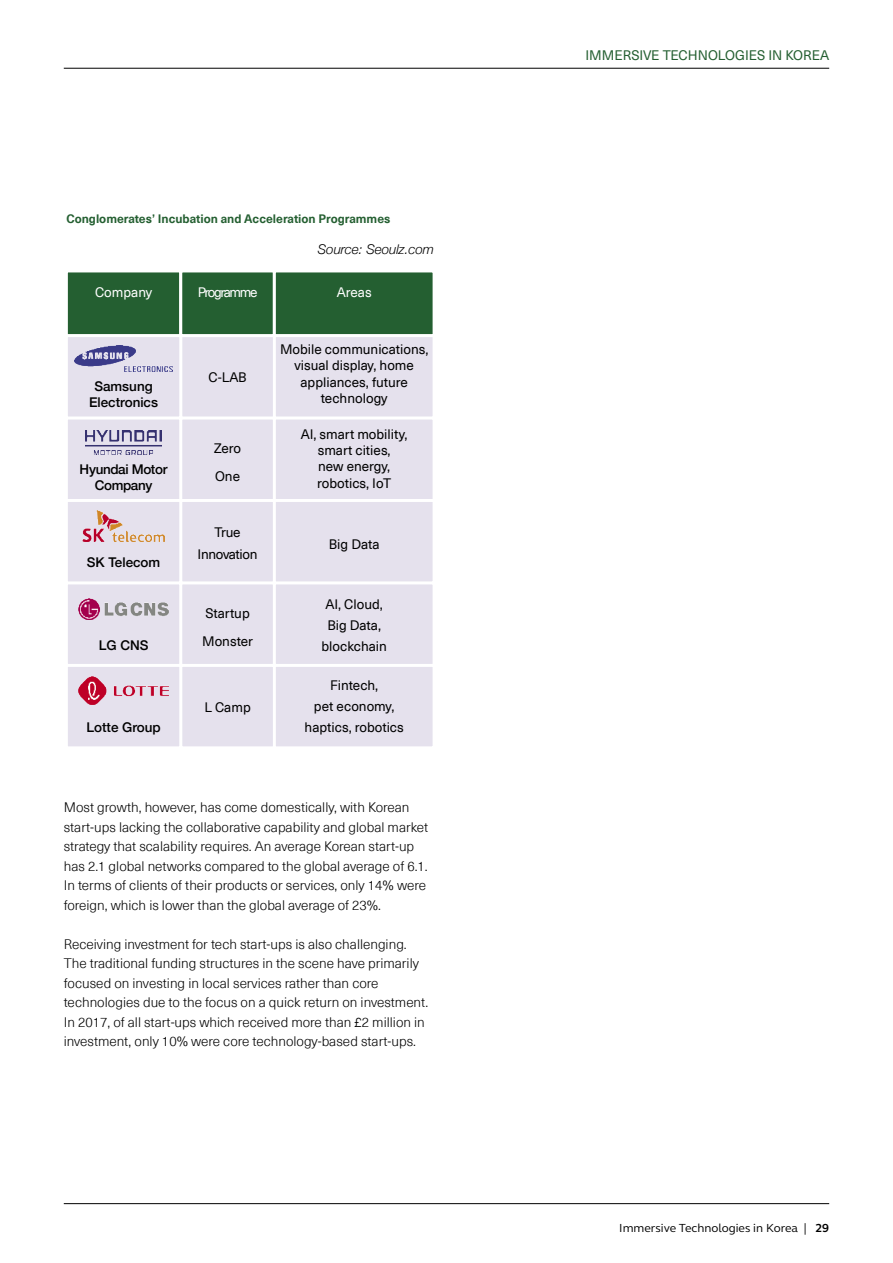
<style>
.page{position:relative;width:893px;height:1263px;background:#fff}
.page>*{position:absolute;margin:0;border:0;box-sizing:border-box;transform-origin:0 0}
.t1{font:300 13.5px/19.5px "Neue Haas Unica Pro";color:#000}
.t2{font:13.5px/16.4px "Neue Haas Unica Pro";color:#000;text-align:center}
.t3{font:500 13.5px/16.4px "Helvetica Neue";color:#000;text-align:center}
.t4{font:13.5px "Neue Haas Unica Pro";color:#245f31}
.t5{font:500 13.5px/16.4px "Helvetica Neue";letter-spacing:-.025em;color:#000;text-align:center}
.t6{font:italic 300 13.5px "Helvetica Neue";color:#000}
.t7{font:13.5px/22.4px "Neue Haas Unica Pro";letter-spacing:-.025em;color:#000;text-align:center}
.t8{font:13.5px "Neue Haas Unica Pro";letter-spacing:-.1em;color:#fff}
.t9{font:13.5px "Neue Haas Unica Pro";color:#fff}
.t10{font:13.5px "Neue Haas Unica Pro";letter-spacing:-.02em;color:#fff}
.t11{font:700 12px "Neue Haas Unica Pro";color:#245f31}
.t12{font:12px "FS Elliot";color:#000}
.s1{font-weight:700}
</style>
<div class="page">
<hr style="left:64px;top:1203px;width:765px;height:1px;background:#000">
<hr style="left:64px;top:68px;width:765px;height:1px;background:#000">
<div style="left:181px;top:336px;width:93px;height:82px;background:#e5e1ed"></div>
<div style="left:181px;top:665px;width:93px;height:83px;background:#e5e1ed"></div>
<div style="left:179px;top:664px;width:97px;height:85px;border:3px solid #fff"></div>
<div style="left:66px;top:271px;width:115px;height:65px;background:#245f31"></div>
<div style="left:65px;top:269px;width:117px;height:68px;border:3px solid #fff"></div>
<div style="left:181px;top:271px;width:93px;height:65px;background:#245f31"></div>
<div style="left:179px;top:269px;width:97px;height:68px;border:3px solid #fff"></div>
<div style="left:274px;top:271px;width:160px;height:65px;background:#245f31"></div>
<div style="left:273px;top:269px;width:163px;height:68px;border:3px solid #fff"></div>
<div style="left:66px;top:336px;width:115px;height:82px;background:#e5e1ed"></div>
<div style="left:65px;top:334px;width:117px;height:85px;border:3px solid #fff"></div>
<div style="left:274px;top:336px;width:160px;height:82px;background:#e5e1ed"></div>
<div style="left:273px;top:334px;width:163px;height:85px;border:3px solid #fff"></div>
<div style="left:66px;top:418px;width:115px;height:82px;background:#e5e1ed"></div>
<div style="left:65px;top:416px;width:117px;height:86px;border:3px solid #fff"></div>
<div style="left:181px;top:418px;width:93px;height:82px;background:#e5e1ed"></div>
<div style="left:179px;top:416px;width:97px;height:86px;border:3px solid #fff"></div>
<div style="left:181px;top:500px;width:93px;height:83px;background:#e5e1ed"></div>
<div style="left:179px;top:499px;width:97px;height:85px;border:3px solid #fff"></div>
<div style="left:274px;top:418px;width:160px;height:82px;background:#e5e1ed"></div>
<div style="left:273px;top:416px;width:163px;height:86px;border:3px solid #fff"></div>
<div style="left:66px;top:500px;width:115px;height:83px;background:#e5e1ed"></div>
<div style="left:65px;top:499px;width:117px;height:85px;border:3px solid #fff"></div>
<div style="left:274px;top:500px;width:160px;height:83px;background:#e5e1ed"></div>
<div style="left:273px;top:499px;width:163px;height:85px;border:3px solid #fff"></div>
<div style="left:66px;top:583px;width:115px;height:82px;background:#e5e1ed"></div>
<div style="left:65px;top:581px;width:117px;height:86px;border:3px solid #fff"></div>
<div style="left:181px;top:583px;width:93px;height:82px;background:#e5e1ed"></div>
<div style="left:179px;top:581px;width:97px;height:86px;border:3px solid #fff"></div>
<div style="left:274px;top:583px;width:160px;height:82px;background:#e5e1ed"></div>
<div style="left:273px;top:581px;width:163px;height:86px;border:3px solid #fff"></div>
<div style="left:66px;top:665px;width:115px;height:83px;background:#e5e1ed"></div>
<div style="left:65px;top:664px;width:117px;height:85px;border:3px solid #fff"></div>
<div style="left:274px;top:665px;width:160px;height:83px;background:#e5e1ed"></div>
<div style="left:273px;top:664px;width:163px;height:85px;border:3px solid #fff"></div>
<img style="left:82px;top:510px;width:83px;height:32px">
<img style="left:74px;top:345px;width:99px;height:26px">
<img style="left:78px;top:598px;width:91px;height:22px">
<img style="left:86px;top:431px;width:75px;height:24px">
<img style="left:78px;top:676px;width:91px;height:29px">
<p class="t11" style="left:66px;top:212px;width:326px">Conglomerates’ Incubation and Acceleration Programmes</p>
<p class="t6" style="left:318px;top:239px;width:118px">Source: Seoulz.com</p>
<p class="t9" style="left:95px;top:284px;width:59px">Company</p>
<p class="t8" style="left:198px;top:284px;width:61px">Programme</p>
<p class="t10" style="left:337px;top:284px;width:36px">Areas</p>
<p class="t3" style="left:89px;top:377px;width:70px">Samsung<br>Electronics</p>
<p class="t5" style="left:80px;top:460px;width:89px">Hyundai Motor<br>Company</p>
<p class="t3" style="left:87px;top:553px;width:75px">SK Telecom</p>
<p class="t3" style="left:99px;top:636px;width:51px">LG CNS</p>
<p class="t3" style="left:86px;top:718px;width:76px">Lotte Group</p>
<p class="t2" style="left:209px;top:370px;width:40px">C-LAB</p>
<p class="t2" style="left:214px;top:434px;width:29px;line-height:28.3px;text-align:left">Zero<br>One</p>
<p class="t7" style="left:198px;top:521px;width:61px">True<br>Innovation</p>
<p class="t2" style="left:202px;top:599px;width:52px;line-height:28.3px;text-align:left">Startup<br>Monster</p>
<p class="t2" style="left:204px;top:699px;width:48px">L Camp</p>
<p class="t2" style="left:280px;top:341px;width:150px">Mobile communications, visual display, home appliances, future technology</p>
<p class="t2" style="left:301px;top:426px;width:108px">AI, smart mobility, smart cities,<br>new energy, robotics, IoT</p>
<p class="t2" style="left:329px;top:536px;width:52px">Big Data</p>
<p class="t2" style="left:321px;top:594px;width:67px;line-height:20.9px">AI, Cloud,<br>Big Data, blockchain</p>
<p class="t2" style="left:305px;top:675px;width:101px;line-height:20.9px">Fintech,<br>pet economy, haptics, robotics</p>
<p class="t1" style="left:64px;top:798px;width:366px">Most growth, however, has come domestically, with Korean start-ups lacking the collaborative capability and global market strategy that scalability requires. An average Korean start-up has 2.1 global networks compared to the global average of 6.1.<br>In terms of clients of their products or services, only 14% were foreign, which is lower than the global average of 23%.</p>
<p class="t1" style="left:64px;top:934px;width:366px">Receiving investment for tech start-ups is also challenging.<br>The traditional funding structures in the scene have primarily focused on investing in local services rather than core technologies due to the focus on a quick return on investment.<br>In 2017, of all start-ups which received more than £2 million in investment, only 10% were core technology-based start-ups.</p>
<p class="t4" style="left:585px;top:47px;width:245px">IMMERSIVE TECHNOLOGIES IN KOREA</p>
<p class="t12" style="left:619px;top:1219px;width:211px">Immersive Technologies in Korea | <span class="s1">29</span></p>
</div>
